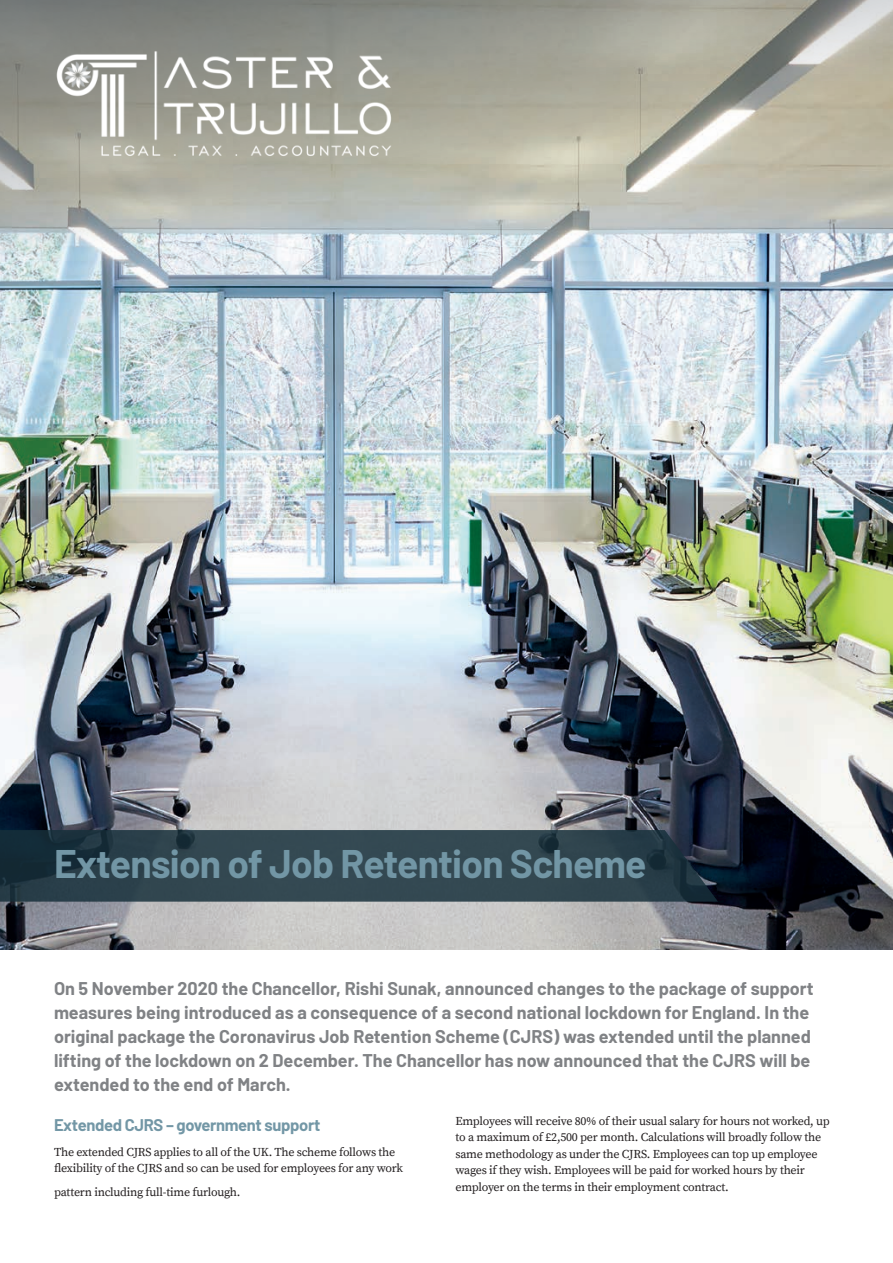
<style>
.page{position:relative;width:893px;height:1263px;background:#fff}
.page>*{position:absolute;margin:0;border:0;box-sizing:border-box;transform-origin:0 0}
.t1{font:700 39px "Barlow";letter-spacing:-.02em;color:#7397a6}
.t2{font:700 18px/24px "Barlow";color:#808285}
.t3{font:700 16.5px "Barlow";letter-spacing:-.02em;color:#7397a6}
.t4{font:12px/16.5px "Source Serif Pro";letter-spacing:-.02em;color:#231f20}
</style>
<div class="page">
<img style="left:0;top:0;width:893px;height:949px">
<img style="left:46px;top:43px;width:356px;height:124px">
<h1 class="t1" style="left:54px;top:835px;width:594px">Extension of Job Retention Scheme</h1>
<p class="t2" style="left:54px;top:975px;width:761px">On 5 November 2020 the Chancellor, Rishi Sunak, announced changes to the package of support measures being introduced as a consequence of a second national lockdown for England. In the original package the Coronavirus Job Retention Scheme (CJRS) was extended until the planned lifting of the lockdown on 2 December. The Chancellor has now announced that the CJRS will be extended to the end of March.</p>
<h3 class="t3" style="left:54px;top:1112px;width:268px">Extended CJRS – government support</h3>
<p class="t4" style="left:54px;top:1144px;width:351px">The extended CJRS applies to all of the UK. The scheme follows the flexibility of the CJRS and so can be used for employees for any work</p>
<p class="t4" style="left:54px;top:1184px;width:188px">pattern including full-time furlough.</p>
<p class="t4" style="left:455px;top:1113px;width:376px">Employees will receive 80% of their usual salary for hours not worked, up to a maximum of £2,500 per month. Calculations will broadly follow the same methodology as under the CJRS. Employees can top up employee wages if they wish. Employees will be paid for worked hours by their employer on the terms in their employment contract.</p>
</div>
